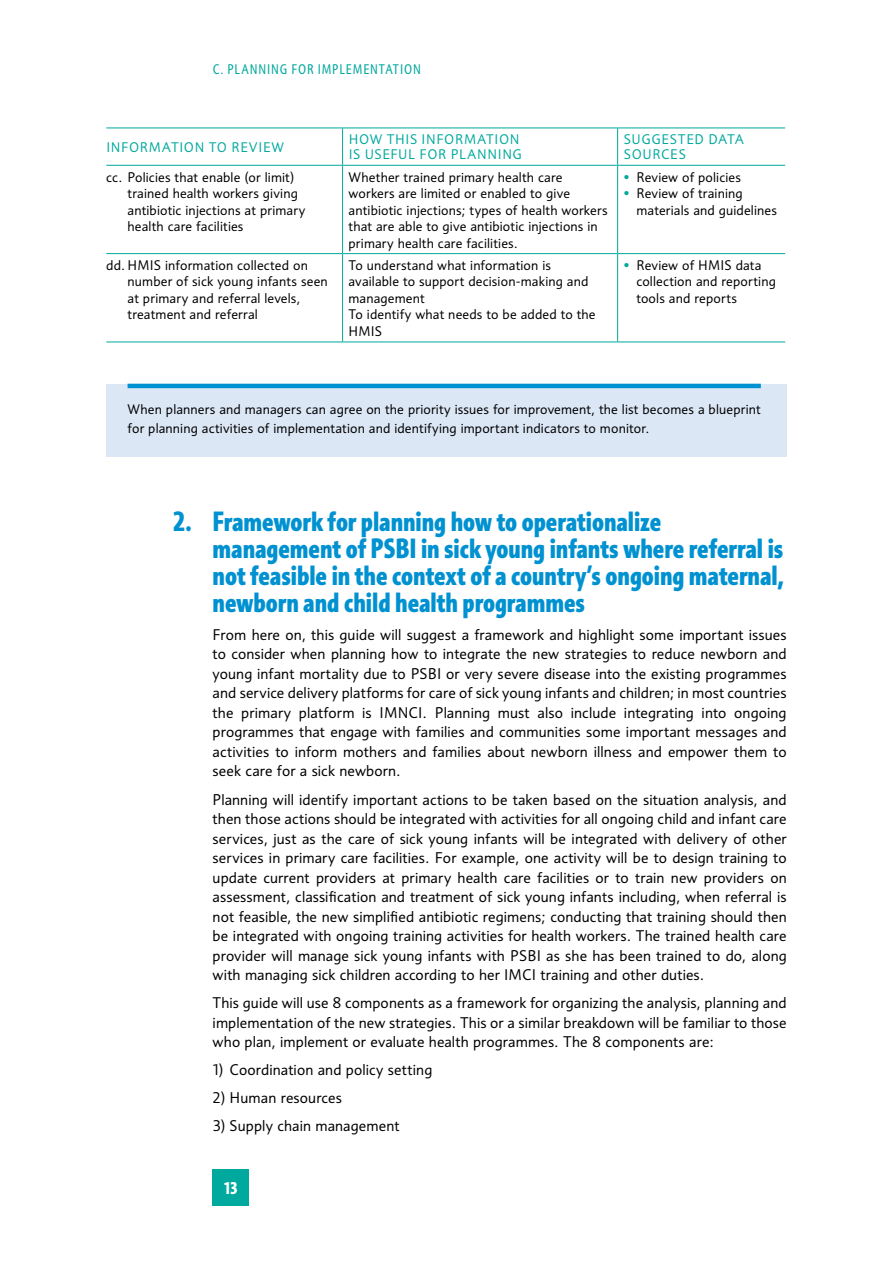
<style>
.page{position:relative;width:893px;height:1263px;background:#fff}
.page>*{position:absolute;margin:0;border:0;box-sizing:border-box;transform-origin:0 0}
.t1{font:700 condensed 27px/27px "Informa Pro";color:#0091d1}
.t2{font:700 condensed 16.5px "Informa Pro";color:#fff}
.t3{font:15px/19.5px "Informa Pro";letter-spacing:.005em;color:#000;text-align:justify}
.t4{font:13.5px/16.5px "Informa Pro";letter-spacing:.01em;color:#000}
.t5{font:13.5px/15px "Informa Pro";letter-spacing:.045em;color:#00a99d}
.t6{font:condensed 13.5px "Informa Pro";letter-spacing:.065em;color:#00a99d}
.s1{color:#00a99d}
</style>
<div class="page">
<div style="left:213px;top:1169px;width:36px;height:36px;background:#00a99d"></div>
<div style="left:106px;top:384px;width:681px;height:73px;background:#dce7f6"></div>
<hr style="left:106px;top:128px;width:237px;height:1px;background:#00a99d">
<hr style="left:343px;top:128px;width:275px;height:1px;background:#00a99d">
<hr style="left:342px;top:128px;width:1px;height:37px;background:#00a99d">
<hr style="left:618px;top:128px;width:167px;height:1px;background:#00a99d">
<hr style="left:617px;top:128px;width:1px;height:37px;background:#00a99d">
<hr style="left:106px;top:165px;width:237px;height:1px;background:#00a99d">
<hr style="left:343px;top:165px;width:275px;height:1px;background:#00a99d">
<hr style="left:342px;top:166px;width:1px;height:87px;background:#00a99d">
<hr style="left:618px;top:165px;width:167px;height:1px;background:#00a99d">
<hr style="left:617px;top:166px;width:1px;height:87px;background:#00a99d">
<hr style="left:106px;top:253px;width:237px;height:1px;background:#00a99d">
<hr style="left:343px;top:253px;width:275px;height:1px;background:#00a99d">
<hr style="left:342px;top:254px;width:1px;height:88px;background:#00a99d">
<hr style="left:618px;top:253px;width:167px;height:1px;background:#00a99d">
<hr style="left:617px;top:254px;width:1px;height:88px;background:#00a99d">
<hr style="left:106px;top:342px;width:237px;height:1px;background:#00a99d">
<hr style="left:343px;top:342px;width:275px;height:1px;background:#00a99d">
<hr style="left:618px;top:342px;width:167px;height:1px;background:#00a99d">
<hr style="left:128px;top:384px;width:633px;height:4px;background:#0091d1">
<p class="t6" style="left:213px;top:61px;width:210px">C. PLANNING FOR IMPLEMENTATION</p>
<p class="t5" style="left:107px;top:139px;width:179px">INFORMATION TO REVIEW</p>
<p class="t5" style="left:349px;top:132px;width:175px">HOW THIS INFORMATION<br>IS USEFUL FOR PLANNING</p>
<p class="t5" style="left:624px;top:132px;width:122px">SUGGESTED DATA<br>SOURCES</p>
<p class="t4" style="left:128px;top:168px;width:179px;text-indent:-21px">cc. Policies that enable (or limit) trained health workers giving antibiotic injections at primary health care facilities</p>
<p class="t4" style="left:349px;top:168px;width:261px">Whether trained primary health care workers are limited or enabled to give antibiotic injections; types of health workers that are able to give antibiotic injections in primary health care facilities.</p>
<p class="t4" style="left:624px;top:168px;width:119px"><span class="s1">•</span> Review of policies</p>
<p class="t4" style="left:636px;top:185px;width:142px;text-indent:-13px"><span class="s1">•</span> Review of training materials and guidelines</p>
<p class="t4" style="left:128px;top:257px;width:202px;text-indent:-21px">dd. HMIS information collected on number of sick young infants seen at primary and referral levels, treatment and referral</p>
<p class="t4" style="left:349px;top:257px;width:249px">To understand what information is available to support decision-making and management<br>To identify what needs to be added to the<br>HMIS</p>
<p class="t4" style="left:636px;top:257px;width:141px;text-indent:-13px"><span class="s1">•</span> Review of HMIS data collection and reporting tools and reports</p>
<p class="t4" style="left:128px;top:399px;width:635px;line-height:19.5px">When planners and managers can agree on the priority issues for improvement, the list becomes a blueprint for planning activities of implementation and identifying important indicators to monitor.</p>
<h1 class="t1" style="left:213px;top:508px;width:573px;text-indent:-39px">2. Framework for planning how to operationalize management of PSBI in sick young infants where referral is not feasible in the context of a country’s ongoing maternal, newborn and child health programmes</h1>
<p class="t3" style="left:213px;top:625px;width:576px">From here on, this guide will suggest a framework and highlight some important issues to consider when planning how to integrate the new strategies to reduce newborn and young infant mortality due to PSBI or very severe disease into the existing programmes and service delivery platforms for care of sick young infants and children; in most countries the primary platform is IMNCI. Planning must also include integrating into ongoing programmes that engage with families and communities some important messages and activities to inform mothers and families about newborn illness and empower them to seek care for a sick newborn.</p>
<p class="t3" style="left:213px;top:789px;width:576px">Planning will identify important actions to be taken based on the situation analysis, and then those actions should be integrated with activities for all ongoing child and infant care services, just as the care of sick young infants will be integrated with delivery of other services in primary care facilities. For example, one activity will be to design training to update current providers at primary health care facilities or to train new providers on assessment, classification and treatment of sick young infants including, when referral is not feasible, the new simplified antibiotic regimens; conducting that training should then be integrated with ongoing training activities for health workers. The trained health care provider will manage sick young infants with PSBI as she has been trained to do, along with managing sick children according to her IMCI training and other duties.</p>
<p class="t3" style="left:213px;top:993px;width:576px">This guide will use 8 components as a framework for organizing the analysis, planning and implementation of the new strategies. This or a similar breakdown will be familiar to those who plan, implement or evaluate health programmes. The 8 components are:</p>
<p class="t3" style="left:213px;top:1060px;width:221px">1) Coordination and policy setting</p>
<p class="t3" style="left:213px;top:1088px;width:131px">2) Human resources</p>
<p class="t3" style="left:213px;top:1116px;width:188px">3) Supply chain management</p>
<p class="t2" style="left:225px;top:1178px;width:14px">13</p>
</div>
